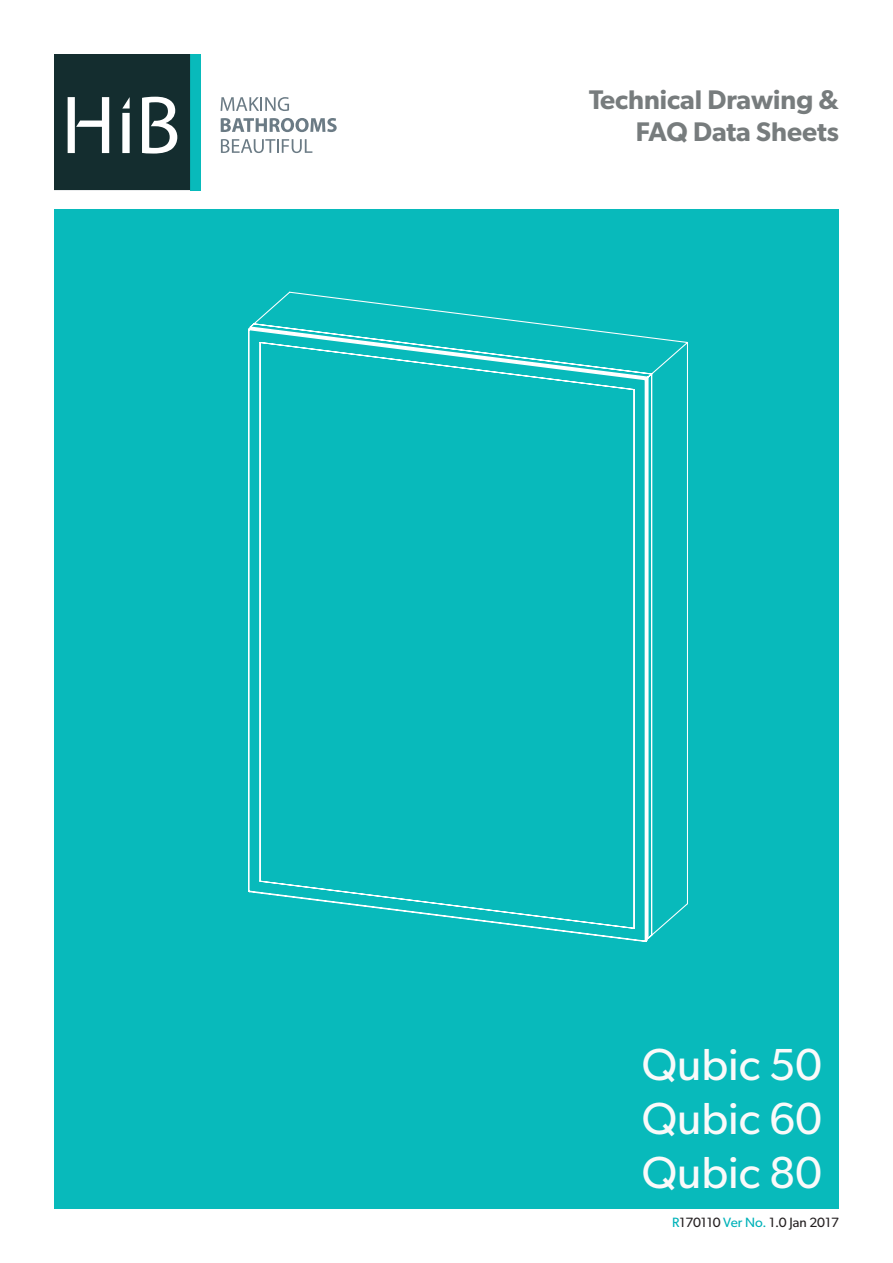
<style>
.page{position:relative;width:893px;height:1263px;background:#fff}
.page>*{position:absolute;margin:0;border:0;box-sizing:border-box;transform-origin:0 0}
.t1{font:45px "Gibson";color:#fafafa}
.t2{font:600 27px "Gibson";color:#777c7d}
.Contact_Text{font:13.5px "Gibson";color:#231f20}
.s1{color:#00b2b9}
</style>
<div class="page">
<div style="left:54px;top:209px;width:785px;height:1000px;background:#08babb"></div>
<div style="left:190px;top:54px;width:10px;height:136px;background:#08babb"></div>
<svg style="left:54px;top:54px;width:136px;height:136px;background:#324849"></svg>
<svg style="left:221px;top:97px;width:68px;height:14px"></svg>
<svg style="left:221px;top:118px;width:116px;height:14px"></svg>
<svg style="left:221px;top:139px;width:91px;height:14px"></svg>
<svg style="left:248px;top:291px;width:440px;height:651px"></svg>
<p class="t2" style="left:589px;top:83px;width:251px">Technical Drawing &amp;</p>
<p class="t2" style="left:636px;top:116px;width:205px">FAQ Data Sheets</p>
<p class="t1" style="left:642px;top:1037px;width:182px">Qubic 50</p>
<p class="t1" style="left:642px;top:1091px;width:182px">Qubic 60</p>
<p class="t1" style="left:642px;top:1145px;width:182px">Qubic 80</p>
<p class="Contact_Text" style="left:672px;top:1214px;width:168px"><span class="s1">R</span>170110 <span class="s1">Ver No.</span> 1.0 Jan 2017</p>
</div>
